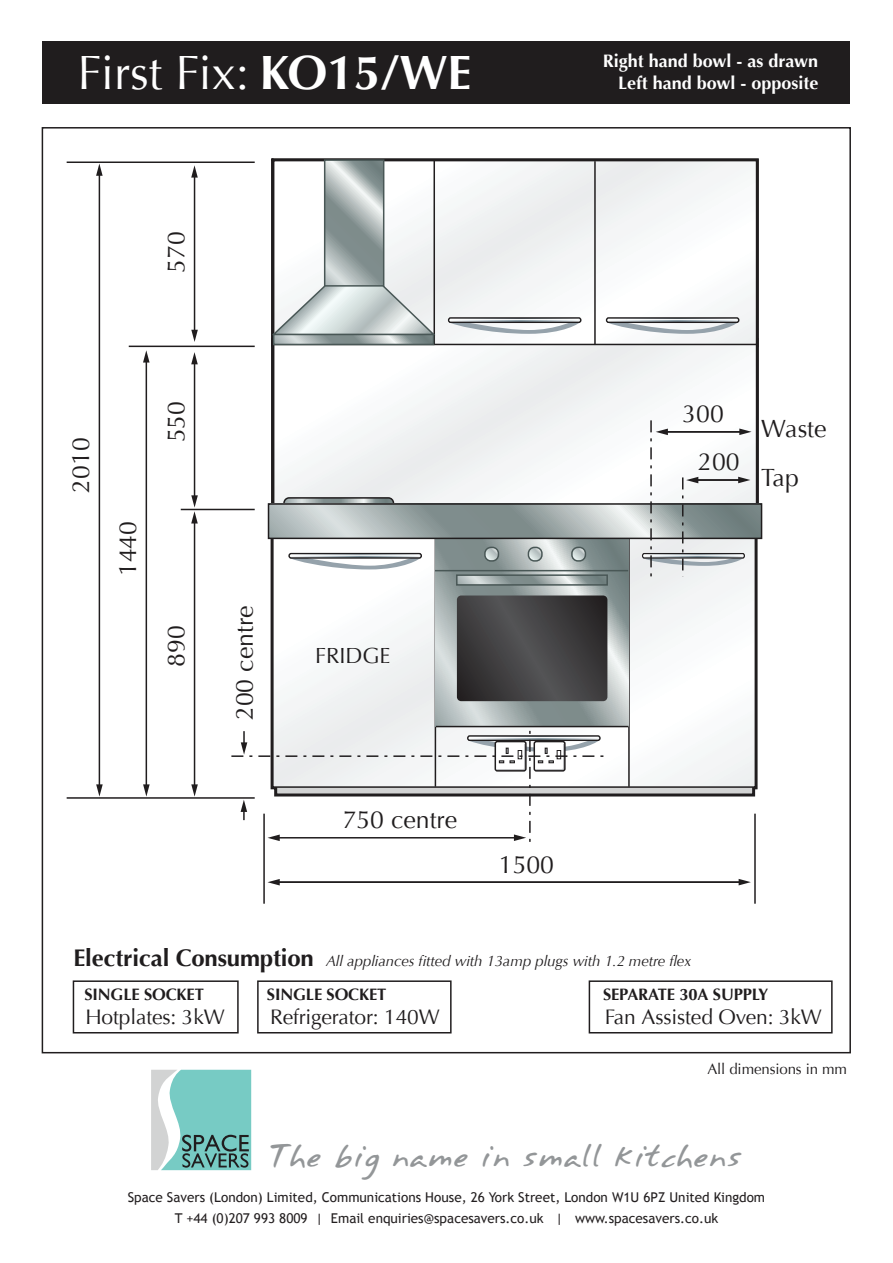
<style>
.page{position:relative;width:893px;height:1263px;background:#fff}
.page>*{position:absolute;margin:0;border:0;box-sizing:border-box;transform-origin:0 0}
.t1{font:48px "Optima";color:#fff}
.t2{font:27px "Annifont";letter-spacing:-.01em;color:#939698}
.t3{font:24.9px/48.2px "Optima";color:#201d1e}
.t4{font:21.9px "Optima";color:#201d1e}
.t5{font:21px "Optima";letter-spacing:-.005em;color:#201d1e}
.t6{font:700 18px "Optima";color:#fff}
.t7{font:700 16.5px "Optima";letter-spacing:-.01em;color:#201d1e}
.t8{font:italic 15px "Optima";letter-spacing:-.005em;color:#201d1e}
.t9{font:15px "Optima";letter-spacing:-.005em;color:#201d1e}
.t10{font:13.5px/21px "Trebuchet MS";color:#231f20;text-align:center}
.s1{font-weight:700}
.s2{font-weight:700;font-style:normal;font-size:24px}
</style>
<div class="page">
<svg style="left:151px;top:1070px;width:100px;height:100px;background:#8ac4bf"></svg>
<div style="left:42px;top:41px;width:808px;height:63px;background:#201d1e"></div>
<svg style="left:72px;top:980px;width:761px;height:54px"></svg>
<svg style="left:267px;top:158px;width:496px;height:639px"></svg>
<div style="left:276px;top:785px;width:477px;height:9px;background:#d2d3d3"></div>
<div style="left:276px;top:784px;width:478px;height:11px;border:2px solid #201d1e"></div>
<svg style="left:271px;top:539px;width:486px;height:249px"></svg>
<div style="left:288px;top:553px;width:134px;height:6px;border:1px solid #201d1e;border-radius:2px"></div>
<svg style="left:289px;top:554px;width:133px;height:15px"></svg>
<svg style="left:276px;top:345px;width:478px;height:158px"></svg>
<svg style="left:276px;top:163px;width:478px;height:179px"></svg>
<div style="left:273px;top:160px;width:484px;height:185px;border:2px solid #201d1e"></div>
<hr style="left:433px;top:161px;width:2px;height:184px;background:#201d1e">
<hr style="left:594px;top:161px;width:2px;height:184px;background:#201d1e">
<div style="left:448px;top:317px;width:133px;height:6px;border:1px solid #201d1e;border-radius:2px"></div>
<svg style="left:449px;top:318px;width:133px;height:16px"></svg>
<div style="left:606px;top:317px;width:133px;height:6px;border:1px solid #201d1e;border-radius:2px"></div>
<svg style="left:606px;top:318px;width:133px;height:16px"></svg>
<hr style="left:99px;top:174px;width:1px;height:613px;background:#201d1e">
<svg style="left:96px;top:784px;width:7px;height:13px"></svg>
<svg style="left:96px;top:164px;width:7px;height:12px"></svg>
<hr style="left:67px;top:161px;width:188px;height:2px;background:#201d1e">
<hr style="left:67px;top:797px;width:188px;height:2px;background:#201d1e">
<hr style="left:181px;top:509px;width:74px;height:1px;background:#201d1e">
<hr style="left:129px;top:346px;width:126px;height:1px;background:#201d1e">
<hr style="left:263px;top:814px;width:2px;height:90px;background:#201d1e">
<hr style="left:754px;top:814px;width:2px;height:90px;background:#201d1e">
<svg style="left:267px;top:879px;width:13px;height:6px"></svg>
<hr style="left:277px;top:881px;width:464px;height:2px;background:#201d1e">
<svg style="left:739px;top:879px;width:12px;height:6px"></svg>
<hr style="left:146px;top:360px;width:1px;height:427px;background:#201d1e">
<svg style="left:143px;top:784px;width:7px;height:13px"></svg>
<svg style="left:143px;top:350px;width:7px;height:13px"></svg>
<hr style="left:194px;top:521px;width:1px;height:266px;background:#201d1e">
<svg style="left:191px;top:784px;width:7px;height:13px"></svg>
<hr style="left:194px;top:362px;width:1px;height:136px;background:#201d1e">
<svg style="left:191px;top:495px;width:7px;height:28px"></svg>
<svg style="left:191px;top:352px;width:7px;height:12px"></svg>
<hr style="left:194px;top:175px;width:1px;height:157px;background:#201d1e">
<svg style="left:191px;top:330px;width:7px;height:12px"></svg>
<svg style="left:191px;top:165px;width:7px;height:13px"></svg>
<svg style="left:231px;top:713px;width:376px;height:132px"></svg>
<hr style="left:628px;top:539px;width:2px;height:248px;background:#201d1e">
<hr style="left:435px;top:539px;width:1px;height:248px;background:#201d1e">
<svg style="left:436px;top:539px;width:192px;height:187px;background:#a4afae"></svg>
<svg style="left:457px;top:595px;width:150px;height:106px;background:#403f41"></svg>
<svg style="left:459px;top:577px;width:146px;height:6px"></svg>
<div style="left:456px;top:574px;width:152px;height:12px;border:2px solid #495756"></div>
<svg style="left:435px;top:571px;width:193px;height:1px"></svg>
<hr style="left:435px;top:570px;width:193px;height:1px;background:#495756">
<svg style="left:485px;top:547px;width:13px;height:14px"></svg>
<div style="left:484px;top:547px;width:15px;height:15px;border:2px solid #495756;border-radius:6px"></div>
<svg style="left:528px;top:547px;width:14px;height:14px"></svg>
<div style="left:528px;top:547px;width:15px;height:15px;border:2px solid #495756;border-radius:6px"></div>
<svg style="left:572px;top:547px;width:13px;height:14px"></svg>
<div style="left:571px;top:547px;width:15px;height:15px;border:2px solid #495756;border-radius:6px"></div>
<hr style="left:436px;top:726px;width:192px;height:1px;background:#201d1e">
<svg style="left:327px;top:162px;width:54px;height:122px;background:#a2adac"></svg>
<div style="left:324px;top:159px;width:60px;height:136px;border:2px solid #495756"></div>
<svg style="left:276px;top:337px;width:155px;height:5px"></svg>
<div style="left:273px;top:334px;width:161px;height:11px;border:2px solid #495756"></div>
<svg style="left:270px;top:284px;width:167px;height:52px"></svg>
<svg style="left:282px;top:496px;width:113px;height:7px"></svg>
<svg style="left:271px;top:506px;width:488px;height:30px;background:#a9b3b2"></svg>
<div style="left:268px;top:503px;width:494px;height:36px;border:2px solid #201d1e"></div>
<svg style="left:641px;top:420px;width:111px;height:157px"></svg>
<h1 class="t1" style="left:78px;top:45px;width:395px">First Fix: <span class="s1">KO15/WE</span></h1>
<h3 class="t6" style="left:603px;top:51px;width:217px">Right hand bowl - as drawn</h3>
<h3 class="t6" style="left:618px;top:72px;width:202px">Left hand bowl - opposite</h3>
<h3 class="t3" style="left:152px;top:273px;width:43px;rotate:-90deg">570</h3>
<h3 class="t3" style="left:57px;top:492px;width:57px;rotate:-90deg">2010</h3>
<h3 class="t3" style="left:104px;top:576px;width:57px;rotate:-90deg">1440</h3>
<h3 class="t3" style="left:152px;top:442px;width:43px;rotate:-90deg">550</h3>
<h3 class="t3" style="left:152px;top:667px;width:43px;rotate:-90deg">890</h3>
<h3 class="t3" style="left:221px;top:720px;width:116px;rotate:-90deg">200 centre</h3>
<h3 class="t4" style="left:315px;top:643px;width:77px">FRIDGE</h3>
<h3 class="t3" style="left:343px;top:795px;width:116px">750 centre</h3>
<h3 class="t3" style="left:499px;top:840px;width:57px">1500</h3>
<h3 class="t3" style="left:698px;top:389px;width:43px;text-indent:-16px">300<br>200</h3>
<h3 class="t3" style="left:761px;top:404px;width:67px;line-height:49.5px">Waste<br>Tap</h3>
<p class="t8" style="left:73px;top:952px;width:619px"><span class="s2">Electrical Consumption</span> All appliances fitted with 13amp plugs with 1.2 metre flex</p>
<h3 class="t5" style="left:85px;top:1004px;width:141px">Hotplates: 3kW</h3>
<h3 class="t5" style="left:270px;top:1004px;width:171px">Refrigerator: 140W</h3>
<h3 class="t5" style="left:605px;top:1004px;width:219px">Fan Assisted Oven: 3kW</h3>
<p class="t7" style="left:84px;top:984px;width:121px">SINGLE SOCKET</p>
<p class="t7" style="left:267px;top:984px;width:121px">SINGLE SOCKET</p>
<p class="t7" style="left:603px;top:984px;width:167px">SEPARATE 30A SUPPLY</p>
<p class="t9" style="left:707px;top:1061px;width:141px">All dimensions in mm</p>
<h2 class="t2" style="left:266px;top:1133px;width:478px">The big name in small kitchens</h2>
<p class="t10" style="left:128px;top:1187px;width:639px">Space Savers (London) Limited, Communications House, 26 York Street, London W1U 6PZ United Kingdom<br>T +44 (0)207 993 8009 | Email enquiries@spacesavers.co.uk | www.spacesavers.co.uk</p>
</div>
